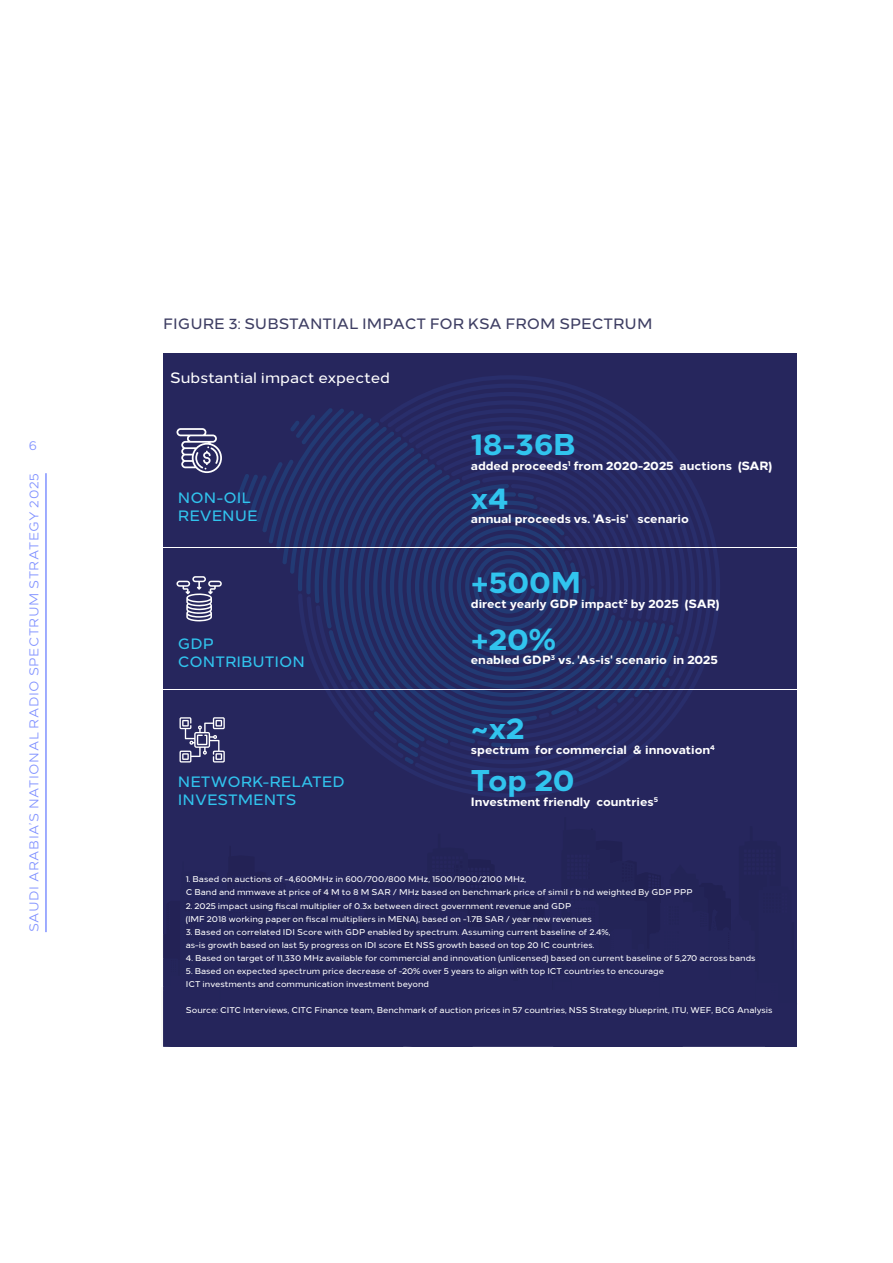
<style>
.page{position:relative;width:893px;height:1263px;background:#fff}
.page>*{position:absolute;margin:0;border:0;box-sizing:border-box;transform-origin:0 0}
.t1{font:800 30px "Loew Next Arabic";color:#31c4ee}
.t2{font:500 15px/18px "Loew Next Arabic";color:#31c4ee}
.t3{font:500 15px "Loew Next Arabic";color:#3e3e63}
.t4{font:500 15px "Loew Next Arabic";color:#fff}
.t5{font:12.75px "Loew Next Arabic";letter-spacing:.045em;color:#8091ff}
.t6{font:800 12px "Loew Next Arabic";color:#fff}
.t7{font:500 8.4px/13px "Loew Next Arabic";color:#fff}
</style>
<div class="page">
<hr style="left:45px;top:473px;width:2px;height:459px;background:#8091ff">
<div style="left:163px;top:353px;width:634px;height:693px;background:#26265d"></div>
<svg style="left:396px;top:376px;width:324px;height:421px"></svg>
<svg style="left:236px;top:408px;width:443px;height:356px"></svg>
<hr style="left:163px;top:547px;width:634px;height:1px;background:#fff">
<hr style="left:163px;top:689px;width:634px;height:1px;background:#fff">
<svg style="left:176px;top:428px;width:46px;height:45px"></svg>
<svg style="left:176px;top:576px;width:46px;height:45px"></svg>
<svg style="left:179px;top:717px;width:46px;height:45px"></svg>
<svg style="left:163px;top:934px;width:634px;height:113px"></svg>
<h3 class="t5" style="left:29px;top:438px;width:10px">6</h3>
<h3 class="t5" style="left:26px;top:932px;width:460px;rotate:-90deg">SAUDI ARABIA’S NATIONAL RADIO SPECTRUM STRATEGY 2025</h3>
<h2 class="t3" style="left:163px;top:313px;width:491px">FIGURE 3: SUBSTANTIAL IMPACT FOR KSA FROM SPECTRUM</h2>
<h2 class="t4" style="left:170px;top:367px;width:221px">Substantial impact expected</h2>
<h2 class="t2" style="left:178px;top:490px;width:81px">NON-OIL<br>REVENUE</h2>
<h2 class="t2" style="left:178px;top:636px;width:129px">GDP<br>CONTRIBUTION</h2>
<h2 class="t2" style="left:178px;top:774px;width:168px">NETWORK-RELATED<br>INVESTMENTS</h2>
<h1 class="t1" style="left:471px;top:423px;width:106px">18-36B</h1>
<h3 class="t6" style="left:471px;top:457px;width:303px">added proceeds<sup>1</sup> from 2020-2025 auctions (SAR)</h3>
<h1 class="t1" style="left:471px;top:477px;width:39px">x4</h1>
<h3 class="t6" style="left:471px;top:511px;width:220px">annual proceeds vs. 'As-is' scenario</h3>
<h1 class="t1" style="left:471px;top:562px;width:112px">+500M</h1>
<h3 class="t6" style="left:471px;top:595px;width:250px">direct yearly GDP impact<sup>2</sup> by 2025 (SAR)</h3>
<h1 class="t1" style="left:471px;top:618px;width:87px">+20%</h1>
<h3 class="t6" style="left:471px;top:651px;width:249px">enabled GDP<sup>3</sup> vs. 'As-is' scenario in 2025</h3>
<h1 class="t1" style="left:471px;top:707px;width:55px">~x2</h1>
<h3 class="t6" style="left:471px;top:741px;width:246px">spectrum for commercial &amp; innovation<sup>4</sup></h3>
<h1 class="t1" style="left:471px;top:759px;width:105px">Top 20</h1>
<h3 class="t6" style="left:471px;top:793px;width:189px">Investment friendly countries<sup>5</sup></h3>
<p class="t7" style="left:186px;top:873px;width:508px">1. Based on auctions of -4,600MHz in 600/700/800 MHz, 1500/1900/2100 MHz,<br>C Band and mmwave at price of 4 M to 8 M SAR / MHz based on benchmark price of simil r b nd weighted By GDP PPP</p>
<p class="t7" style="left:186px;top:900px;width:408px">2. 2025 impact using fiscal multiplier of 0.3x between direct government revenue and GDP (IMF 2018 working paper on fiscal multipliers in MENA), based on -1.7B SAR / year new revenues</p>
<p class="t7" style="left:186px;top:926px;width:426px">3. Based on correlated IDI Score with GDP enabled by spectrum. Assuming current baseline of 2.4%, as-is growth based on last 5y progress on IDI score Et NSS growth based on top 20 IC countries.</p>
<p class="t7" style="left:186px;top:952px;width:571px">4. Based on target of 11,330 MHz available for commercial and innovation (unlicensed) based on current baseline of 5,270 across bands</p>
<p class="t7" style="left:186px;top:965px;width:480px">5. Based on expected spectrum price decrease of -20% over 5 years to align with top ICT countries to encourage<br>ICT investments and communication investment beyond</p>
<p class="t7" style="left:186px;top:1004px;width:588px">Source: CITC Interviews, CITC Finance team, Benchmark of auction prices in 57 countries, NSS Strategy blueprint, ITU, WEF, BCG Analysis</p>
</div>
